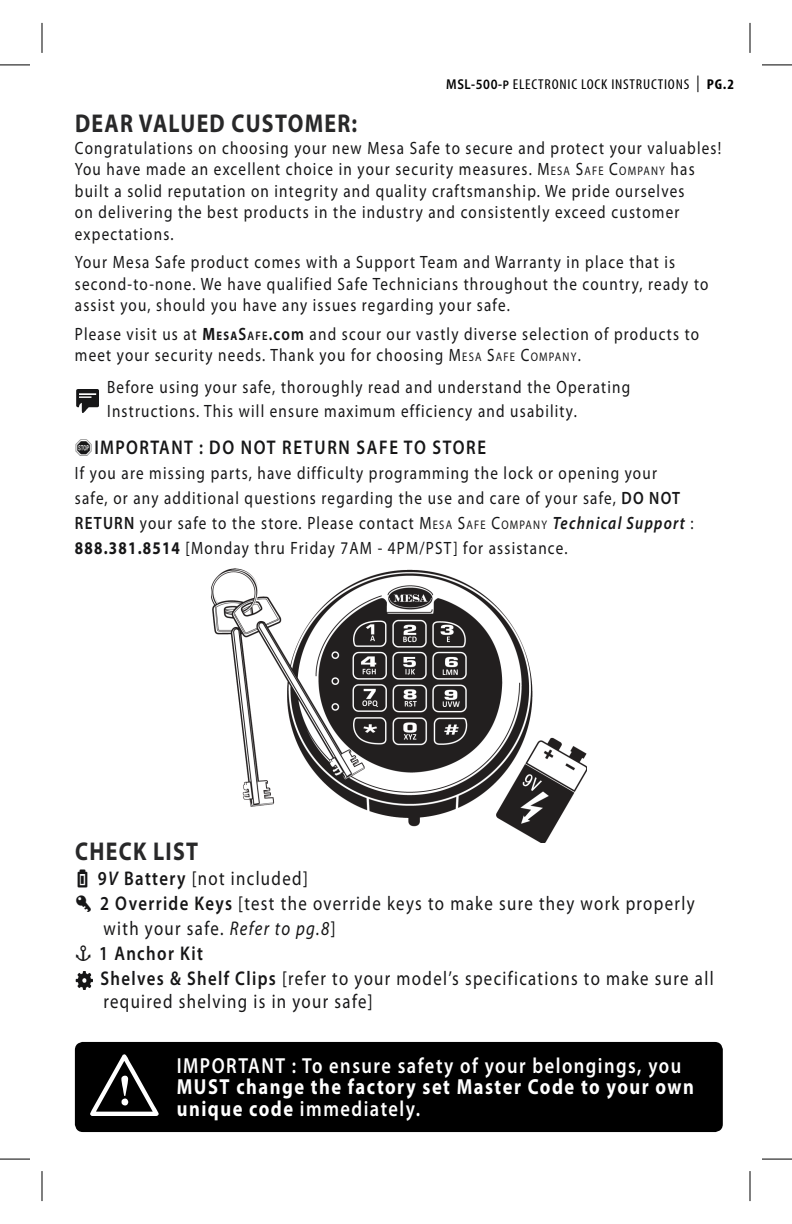
<style>
.page{position:relative;width:792px;height:1224px;background:#fff}
.page>*{position:absolute;margin:0;border:0;box-sizing:border-box;transform-origin:0 0}
.t1{font:700 25.8px "Myriad Pro";letter-spacing:.06em;color:#282829;scale:.85 1}
.t2{font:700 21.8px/21.4px "Myriad Pro";letter-spacing:.08em;color:#fff;scale:.85 1}
.t3{font:600 21.8px "Myriad Pro";letter-spacing:.08em;color:#fff;scale:.85 1}
.t4{font:19.8px "Myriad Pro";letter-spacing:.08em;color:#161617;scale:.85 1}
.t5{font:600 19.8px "Myriad Pro";letter-spacing:.1em;color:#161617;scale:.85 1}
.t6{font:600 19.8px "Myriad Pro";letter-spacing:.08em;color:#161617;scale:.85 1}
.t7{font:17.8px/21.4px "Myriad Pro";letter-spacing:.08em;color:#161617;scale:.85 1}
.t8{font:condensed 14.4px "Myriad Pro";letter-spacing:.05em;color:#000;scale:1.09 1}
.s1{font-weight:600;font-stretch:normal}
.s2{font-weight:600;font-stretch:normal;font-size:12.6px}
.s3{font-size:16.6px}
.s4{font-weight:700}
.s5{font-size:12.6px}
.s6{font-weight:700;font-size:12.6px}
.s7{font-weight:600}
.s8{font-weight:600;font-size:12.6px}
.s9{font-weight:600;font-style:italic}
.s10{font-family:"Cellpic";font-size:28.6px}
.s11{font-family:"Pictogramz by marioz";font-size:33.2px}
.s12{font-style:italic}
.s13{font-family:"Pictogramz by marioz";font-weight:400;font-size:31.4px}
</style>
<div class="page">
<img style="left:211px;top:569px;width:376px;height:274px">
<div style="left:75px;top:1042px;width:648px;height:90px;background:#000;border-radius:8px"></div>
<svg style="left:90px;top:1054px;width:69px;height:62px"></svg>
<hr style="left:0;top:65px;width:30px;height:1px;background:#000">
<hr style="left:762px;top:65px;width:30px;height:1px;background:#000">
<hr style="left:0;top:1159px;width:30px;height:1px;background:#000">
<hr style="left:762px;top:1159px;width:30px;height:1px;background:#000">
<hr style="left:42px;top:23px;width:1px;height:30px;background:#000">
<hr style="left:42px;top:1171px;width:1px;height:30px;background:#000">
<hr style="left:750px;top:23px;width:1px;height:30px;background:#000">
<hr style="left:750px;top:1171px;width:1px;height:30px;background:#000">
<p class="t8" style="left:446px;top:78px;width:266px"><span class="s1">MSL-500-</span><span class="s2">P</span> ELECTRONIC LOCK INSTRUCTIONS <span class="s3">|</span> <span class="s4">PG.2</span></p>
<h1 class="t1" style="left:75px;top:114px;width:333px">DEAR VALUED CUSTOMER:</h1>
<p class="t7" style="left:75px;top:139px;width:762px">Congratulations on choosing your new Mesa Safe to secure and protect your valuables!<br>You have made an excellent choice in your security measures. M<span class="s5">ESA</span> S<span class="s5">AFE</span> C<span class="s5">OMPANY</span> has built a solid reputation on integrity and quality craftsmanship. We pride ourselves<br>on delivering the best products in the industry and consistently exceed customer expectations.</p>
<p class="t7" style="left:75px;top:253px;width:747px">Your Mesa Safe product comes with a Support Team and Warranty in place that is second-to-none. We have qualified Safe Technicians throughout the country, ready to assist you, should you have any issues regarding your safe.</p>
<p class="t7" style="left:75px;top:325px;width:736px">Please visit us at <span class="s4">M</span><span class="s6">ESA</span><span class="s7">S</span><span class="s8">AFE</span><span class="s7">.com</span> and scour our vastly diverse selection of products to meet your security needs. Thank you for choosing M<span class="s5">ESA</span> S<span class="s5">AFE</span> C<span class="s5">OMPANY</span>.</p>
<p class="t7" style="left:107px;top:377px;width:617px;line-height:23.2px">Before using your safe, thoroughly read and understand the Operating<br>Instructions. This will ensure maximum efficiency and usability.</p>
<p class="t5" style="left:94px;top:440px;width:462px">IMPORTANT : DO NOT RETURN SAFE TO STORE</p>
<p class="t7" style="left:75px;top:462px;width:730px;line-height:25px">If you are missing parts, have difficulty programming the lock or opening your safe, or any additional questions regarding the use and care of your safe, <span class="s7">DO NOT RETURN</span> your safe to the store. Please contact M<span class="s5">ESA</span> S<span class="s5">AFE</span> C<span class="s5">OMPANY</span> <span class="s9">Technical Support</span> :<br><span class="s4">888.381.8514</span> [Monday thru Friday 7AM - 4PM/PST] for assistance.</p>
<h1 class="t1" style="left:75px;top:841px;width:146px">CHECK LIST</h1>
<p class="t4" style="left:78px;top:871px;width:272px"><span class="s10">n</span> <span class="s7">9</span><span class="s9">V</span> <span class="s7">Battery</span> [not included]</p>
<p class="t4" style="left:75px;top:896px;width:731px"><span class="s11">m</span> <span class="s7">2 Override Keys</span> [test the override keys to make sure they work properly</p>
<p class="t4" style="left:103px;top:921px;width:274px">with your safe. <span class="s12">Refer to pg.8</span>]</p>
<p class="t6" style="left:75px;top:946px;width:152px"><span class="s13">o</span> 1 Anchor Kit</p>
<p class="t4" style="left:101px;top:971px;width:723px"><span class="s7">Shelves &amp; Shelf Clips</span> [refer to your model’s specifications to make sure all</p>
<p class="t4" style="left:103px;top:994px;width:318px">required shelving is in your safe]</p>
<p class="t3" style="left:177px;top:1057px;width:595px">IMPORTANT : To ensure safety of your belongings, you</p>
<p class="t2" style="left:177px;top:1078px;width:610px">MUST change the factory set Master Code to your own unique code <span class="s7">immediately.</span></p>
</div>
